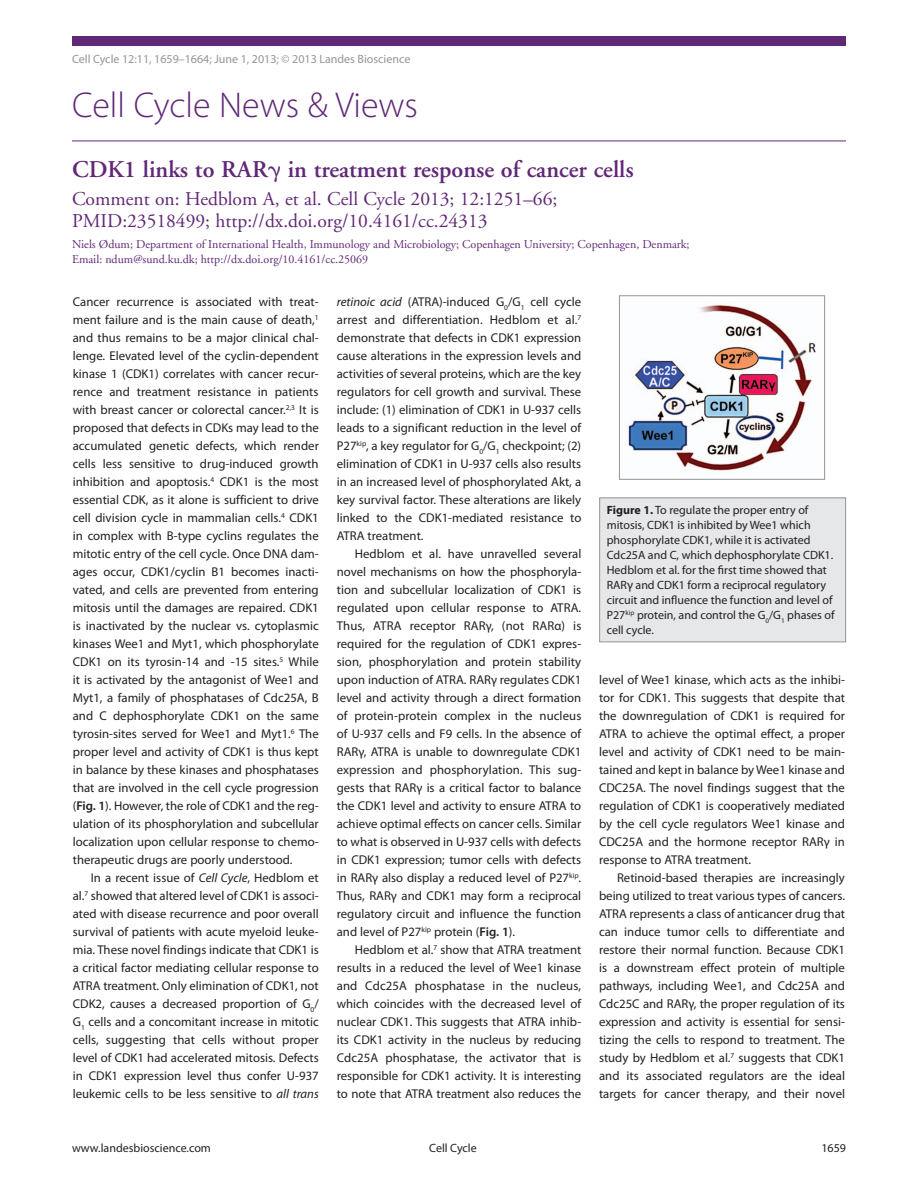
<style>
.page{position:relative;width:918px;height:1188px;background:#fff}
.page>*{position:absolute;margin:0;border:0;box-sizing:border-box;transform-origin:0 0}
.t1{font:300 36px "Myriad Pro";color:#602877}
.t2{font:600 24px "Adobe Garamond";color:#602877}
.t3{font:19.5px/22.5px "Adobe Garamond";color:#602877}
.t4{font:12.75px/18px "Myriad Pro";color:#231f20;text-align:justify}
.t5{font:12px/15px "Myriad Pro";color:#231f20}
.t6{font:12px/15px "Adobe Garamond";color:#602877}
.t7{font:12px "Myriad Pro";color:#939598}
.s1{font-family:"Universal Std Greekw Math Pi";font-weight:400}
.s2{font-weight:600}
.s3{font-style:italic}
.s4{font-weight:700}
.s5{font-size:12.75px}
</style>
<div class="page">
<div style="left:72px;top:36px;width:774px;height:10px;background:#602877"></div>
<hr style="left:72px;top:141px;width:774px;height:1px;background:#602877">
<div style="left:600px;top:498px;width:246px;height:144px;background:#e6e7e9"></div>
<div style="left:599px;top:498px;width:247px;height:144px;border:1px solid #939598"></div>
<img style="left:628px;top:304px;width:188px;height:167px">
<div style="left:619px;top:295px;width:206px;height:185px;border:1px solid #939598"></div>
<p class="t7" style="left:72px;top:52px;width:340px">Cell Cycle 12:11, 1659–1664; June 1, 2013; © 2013 Landes Bioscience</p>
<h1 class="t1" style="left:72px;top:83px;width:347px">Cell Cycle News &amp; Views</h1>
<h2 class="t2" style="left:72px;top:156px;width:563px">CDK1 links to RAR<span class="s1">γ</span> in treatment response of cancer cells</h2>
<h3 class="t3" style="left:72px;top:188px;width:487px">Comment on: Hedblom A, et al. Cell Cycle 2013; 12:1251–66;<br>PMID:23518499; http://dx.doi.org/10.4161/cc.24313</h3>
<p class="t6" style="left:72px;top:237px;width:619px">Niels Ødum; Department of International Health, Immunology and Microbiology; Copenhagen University; Copenhagen, Denmark;<br>Email: ndum@sund.ku.dk; http://dx.doi.org/10.4161/cc.25069</p>
<p class="t4" style="left:73px;top:293px;width:248px">Cancer recurrence is associated with treat&shy;ment failure and is the main cause of death,<sup>1 </sup>and thus remains to be a major clinical chal&shy;lenge. Elevated level of the cyclin-dependent kinase 1 (CDK1) correlates with cancer recur&shy;rence and treatment resistance in patients with breast cancer or colorectal cancer.<sup>2,3</sup> It is proposed that defects in CDKs may lead to the accumulated genetic defects, which render cells less sensitive to drug-induced growth inhibition and apoptosis.<sup>4</sup> CDK1 is the most essential CDK, as it alone is sufficient to drive cell division cycle in mammalian cells.<sup>4</sup> CDK1 in complex with B-type cyclins regulates the mitotic entry of the cell cycle. Once DNA dam&shy;ages occur, CDK1/cyclin B1 becomes inacti&shy;vated, and cells are prevented from entering mitosis until the damages are repaired. CDK1 is inactivated by the nuclear vs. cytoplasmic kinases Wee1 and Myt1, which phosphorylate CDK1 on its tyrosin-14 and -15 sites.<sup>5</sup> While it is activated by the antagonist of Wee1 and Myt1, a family of phosphatases of Cdc25A, B and C dephosphorylate CDK1 on the same tyrosin-sites served for Wee1 and Myt1.<sup>6</sup> The proper level and activity of CDK1 is thus kept in balance by these kinases and phosphatases that are involved in the cell cycle progression (<span class="s2">Fig. 1</span>). However, the role of CDK1 and the reg&shy;ulation of its phosphorylation and subcellular localization upon cellular response to chemo&shy;therapeutic drugs are poorly understood.</p>
<p class="t4" style="left:73px;top:869px;width:248px;text-indent:18px">I n a recent issue of <span class="s3">Cell Cycle</span>, Hedblom et al.<sup>7</sup> showed that altered level of CDK1 is associ&shy;ated with disease recurrence and poor overall survival of patients with acute myeloid leuke&shy;mia. These novel findings indicate that CDK1 is a critical factor mediating cellular response to ATRA treatment. Only elimination of CDK1, not CDK2, causes a decreased proportion of G<sub>0</sub>/ G<sub>1</sub> cells and a concomitant increase in mitotic cells, suggesting that cells without proper level of CDK1 had accelerated mitosis. Defects in CDK1 expression level thus confer U-937 leukemic cells to be less sensitive to <span class="s3">all trans</span></p>
<p class="t4" style="left:337px;top:293px;width:246px"><span class="s3">retinoic acid</span> (ATRA)-induced G<sub>0</sub>/G<sub>1</sub> cell cycle arrest and differentiation. Hedblom et al.<sup>7 </sup>demonstrate that defects in CDK1 expression cause alterations in the expression levels and activities of several proteins, which are the key regulators for cell growth and survival. These include: (1) elimination of CDK1 in U-937 cells leads to a significant reduction in the level of P27<sup>kip</sup>, a key regulator for G<sub>0</sub>/G<sub>1</sub> checkpoint; (2) elimination of CDK1 in U-937 cells also results in an increased level of phosphorylated Akt, a key survival factor. These alterations are likely linked to the CDK1-mediated resistance to ATRA treatment.</p>
<p class="t4" style="left:337px;top:545px;width:246px;text-indent:18px">Hedblom et al. have unravelled several novel mechanisms on how the phosphoryla&shy;tion and subcellular localization of CDK1 is regulated upon cellular response to ATRA.<br>Thus, ATRA receptor RARγ, (not RARα) is required for the regulation of CDK1 expres&shy;sion, phosphorylation and protein stability upon induction of ATRA. RARγ regulates CDK1 level and activity through a direct formation of protein-protein complex in the nucleus of U-937 cells and F9 cells. I n the absence of RARγ, ATRA is unable to downregulate CDK1 expression and phosphorylation. This sug&shy;gests that RARγ is a critical factor to balance the CDK1 level and activity to ensure ATRA to achieve optimal effects on cancer cells. Similar to what is observed in U-937 cells with defects in CDK1 expression; tumor cells with defects in RARγ also display a reduced level of P27<sup>kip</sup>.<br>Thus, RARγ and CDK1 may form a reciprocal regulatory circuit and influence the function and level of P27<sup>kip</sup> protein (<span class="s2">Fig. 1</span>).</p>
<p class="t4" style="left:337px;top:941px;width:246px;text-indent:18px">Hedblom et al.<sup>7</sup> show that ATRA treatment results in a reduced the level of Wee1 kinase and Cdc25A phosphatase in the nucleus, which coincides with the decreased level of nuclear CDK1. This suggests that ATRA inhib&shy;its CDK1 activity in the nucleus by reducing Cdc25A phosphatase, the activator that is responsible for CDK1 activity. It is interesting to note that ATRA treatment also reduces the</p>
<p class="t5" style="left:607px;top:502px;width:229px"><span class="s4">Figure 1.</span> To regulate the proper entry of mitosis, CDK1 is inhibited by Wee1 which phosphorylate CDK1, while it is activated Cdc25A and C, which dephosphorylate CDK1.<br>Hedblom et al. for the first time showed that RAR<span class="s5">γ</span> and CDK1 form a reciprocal regulatory circuit and influence the function and level of P27<sup>kip</sup> protein, and control the G<sub>0</sub>/G<sub>1</sub> phases of cell cycle.</p>
<p class="t4" style="left:599px;top:671px;width:248px">level of Wee1 kinase, which acts as the inhibi&shy;tor for CDK1. This suggests that despite that the downregulation of CDK1 is required for ATRA to achieve the optimal effect, a proper level and activity of CDK1 need to be main&shy;tained and kept in balance by Wee1 kinase and CDC25A. The novel findings suggest that the regulation of CDK1 is cooperatively mediated by the cell cycle regulators Wee1 kinase and CDC25A and the hormone receptor RARγ in response to ATRA treatment.</p>
<p class="t4" style="left:599px;top:869px;width:248px;text-indent:18px">Retinoid-based therapies are increasingly being utilized to treat various types of cancers.<br>ATRA represents a class of anticancer drug that can induce tumor cells to differentiate and restore their normal function. Because CDK1 is a downstream effect protein of multiple pathways, including Wee1, and Cdc25A and Cdc25C and RARγ, the proper regulation of its expression and activity is essential for sensi&shy;tizing the cells to respond to treatment. The study by Hedblom et al.<sup>7</sup> suggests that CDK1 and its associated regulators are the ideal targets for cancer therapy, and their novel</p>
<p class="t5" style="left:72px;top:1141px;width:140px">www.landesbioscience.com</p>
<p class="t5" style="left:429px;top:1141px;width:49px">Cell Cycle</p>
<p class="t5" style="left:821px;top:1141px;width:26px">1659</p>
</div>
